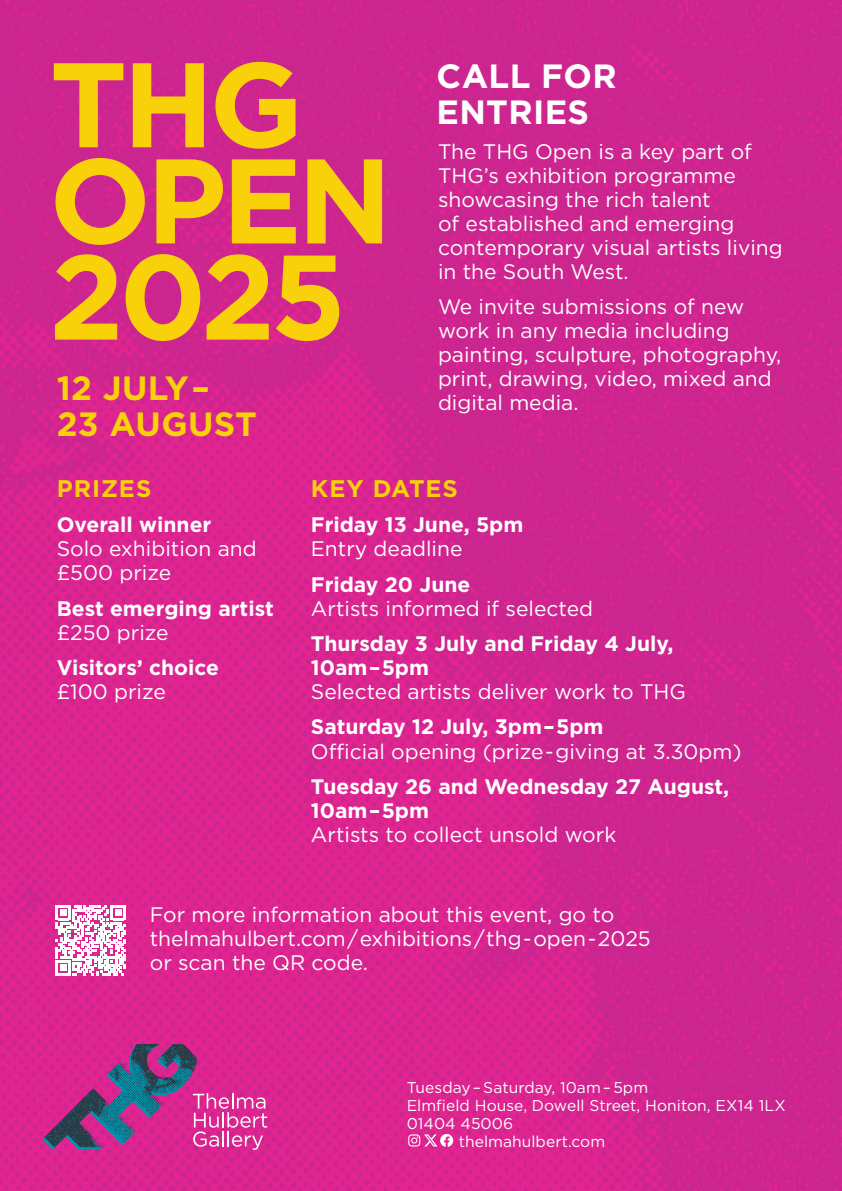
<style>
.page{position:relative;width:842px;height:1191px;background:#fff}
.page>*{position:absolute;margin:0;border:0;box-sizing:border-box;transform-origin:0 0}
.t1{font:700 120px/96.2px "Gotham";letter-spacing:-.04em;color:#f9d10a}
.t2{font:700 33.6px/35.6px "Gotham";letter-spacing:.01em;color:#f9d10a}
.t3{font:700 33.6px/35.6px "Gotham";letter-spacing:.01em;color:#fff}
.t4{font:700 24px "Gotham";letter-spacing:.04em;color:#f9d10a}
.t5{font:21px/24px "Gotham";color:#fff}
.t6{font:700 21px/24px "Gotham";color:#fff}
.t7{font:15.6px "Gotham";letter-spacing:.005em;color:#fff}
</style>
<div class="page">
<img style="left:0;top:0;width:842px;height:1191px">
<svg style="left:43px;top:1046px;width:224px;height:103px;background:#dc3d9b"></svg>
<img style="left:44px;top:1044px;width:153px;height:103px">
<svg style="left:408px;top:1134px;width:45px;height:13px"></svg>
<svg style="left:56px;top:905px;width:70px;height:70px"></svg>
<h1 class="t1" style="left:49px;top:56px;width:344px">THG<br>OPEN<br>2025</h1>
<h2 class="t3" style="left:437px;top:58px;width:182px">CALL FOR<br>ENTRIES</h2>
<h2 class="t2" style="left:57px;top:370px;width:202px">12 JULY –<br>23 AUGUST</h2>
<p class="t5" style="left:438px;top:139px;width:346px">The THG Open is a key part of<br>THG’s exhibition programme showcasing the rich talent<br>of established and emerging contemporary visual artists living in the South West.</p>
<p class="t5" style="left:438px;top:294px;width:345px">We invite submissions of new work in any media including painting, sculpture, photography, print, drawing, video, mixed and digital media.</p>
<p class="t4" style="left:57px;top:472px;width:96px">PRIZES</p>
<p class="t6" style="left:57px;top:513px;width:156px">Overall winner</p>
<p class="t5" style="left:57px;top:536px;width:202px">Solo exhibition and £500 prize</p>
<p class="t6" style="left:57px;top:596px;width:219px">Best emerging artist</p>
<p class="t5" style="left:57px;top:620px;width:114px">£250 prize</p>
<p class="t6" style="left:57px;top:655px;width:164px">Visitors’ choice</p>
<p class="t5" style="left:57px;top:679px;width:111px">£100 prize</p>
<p class="t4" style="left:311px;top:472px;width:149px">KEY DATES</p>
<p class="t6" style="left:311px;top:513px;width:214px">Friday 13 June, 5pm</p>
<p class="t5" style="left:311px;top:536px;width:153px">Entry deadline</p>
<p class="t6" style="left:311px;top:572px;width:161px">Friday 20 June</p>
<p class="t5" style="left:311px;top:596px;width:284px">Artists informed if selected</p>
<p class="t6" style="left:311px;top:631px;width:364px">Thursday 3 July and Friday 4 July,<br>10am – 5pm</p>
<p class="t5" style="left:311px;top:679px;width:376px">Selected artists deliver work to THG</p>
<p class="t6" style="left:311px;top:715px;width:294px">Saturday 12 July, 3pm – 5pm</p>
<p class="t5" style="left:311px;top:738px;width:432px">Official opening (prize - giving at 3.30pm)</p>
<p class="t6" style="left:311px;top:774px;width:420px">Tuesday 26 and Wednesday 27 August,<br>10am – 5pm</p>
<p class="t5" style="left:311px;top:822px;width:307px">Artists to collect unsold work</p>
<p class="t5" style="left:150px;top:902px;width:502px">For more information about this event, go to thelmahulbert.com / exhibitions / thg - open - 2025 or scan the QR code.</p>
<p class="t7" style="left:407px;top:1077px;width:243px">Tuesday – Saturday, 10am – 5pm</p>
<p class="t7" style="left:407px;top:1095px;width:380px">Elmfield House, Dowell Street, Honiton, EX14 1LX</p>
<p class="t7" style="left:407px;top:1113px;width:108px">01404 45006</p>
<p class="t7" style="left:459px;top:1131px;width:148px">thelmahulbert.com</p>
</div>
